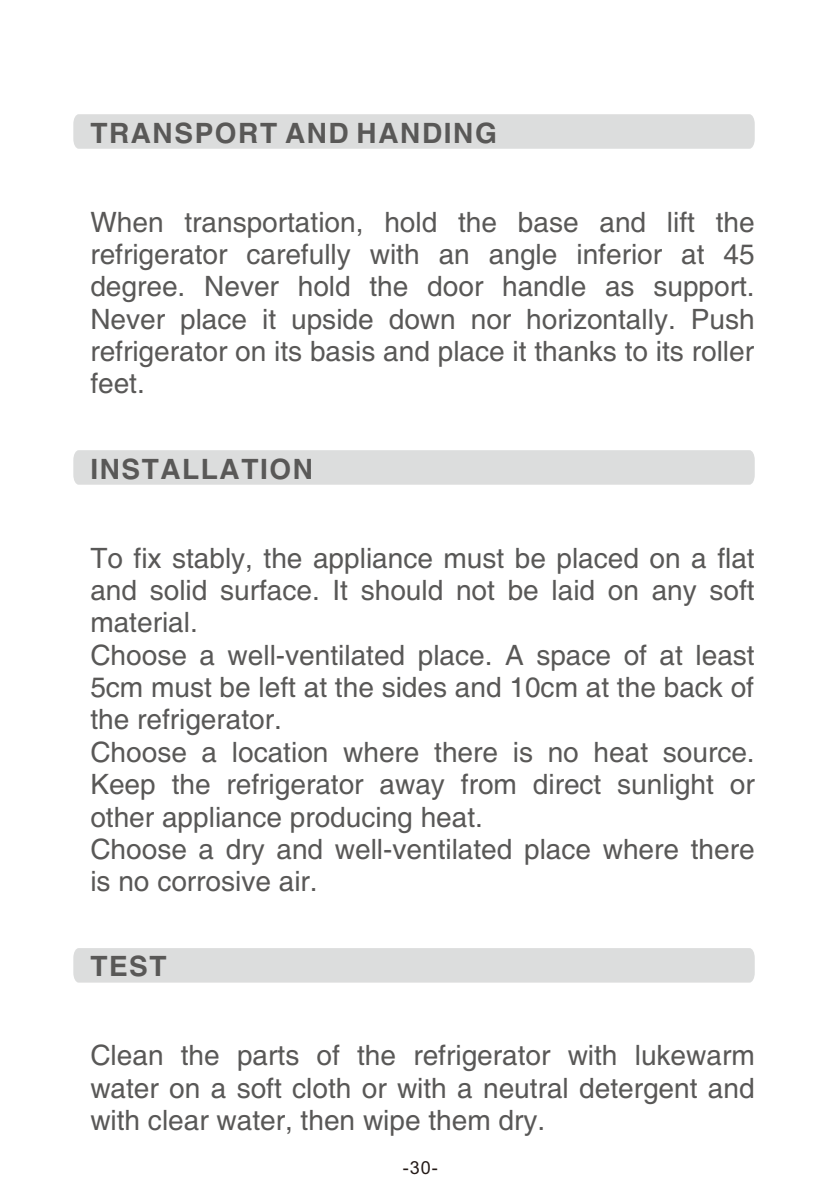
<style>
.page{position:relative;width:840px;height:1191px;background:#fff}
.page>*{position:absolute;margin:0;border:0;box-sizing:border-box;transform-origin:0 0}
.t1{font:28px/32.4px "Arial";color:#595857;text-align:justify}
.t2{font:700 28px "Arial";letter-spacing:.055em;color:#595857}
.t3{font:18px "Arial";color:#231916}
</style>
<div class="page">
<div style="left:73px;top:114px;width:681px;height:35px;background:#dcdddd"></div>
<div style="left:73px;top:450px;width:681px;height:35px;background:#dcdddd"></div>
<div style="left:73px;top:948px;width:681px;height:34px;background:#dcdddd"></div>
<p class="t2" style="left:90px;top:123px;width:407px">TRANSPORT AND HANDING</p>
<p class="t1" style="left:90px;top:208px;width:665px">When transportation, hold the base and lift the refrigerator carefully with an angle inferior at 45 degree. Never hold the door handle as support.<br>Never place it upside down nor horizontally. Push refrigerator on its basis and place it thanks to its roller feet.</p>
<p class="t2" style="left:90px;top:459px;width:224px">INSTALLATION</p>
<p class="t1" style="left:90px;top:544px;width:665px;text-align:left">To fix stably, the appliance must be placed on a flat and solid surface. It should not be laid on any soft material.<br>Choose a well-ventilated place. A space of at least 5cm must be left at the sides and 10cm at the back of the refrigerator.<br>Choose a location where there is no heat source.<br>Keep the refrigerator away from direct sunlight or other appliance producing heat.<br>Choose a dry and well-ventilated place where there is no corrosive air.</p>
<p class="t2" style="left:90px;top:955px;width:78px">TEST</p>
<p class="t1" style="left:90px;top:1042px;width:665px">Clean the parts of the refrigerator with lukewarm water on a soft cloth or with a neutral detergent and with clear water, then wipe them dry.</p>
<p class="t3" style="left:402px;top:1160px;width:37px">-30-</p>
</div>
